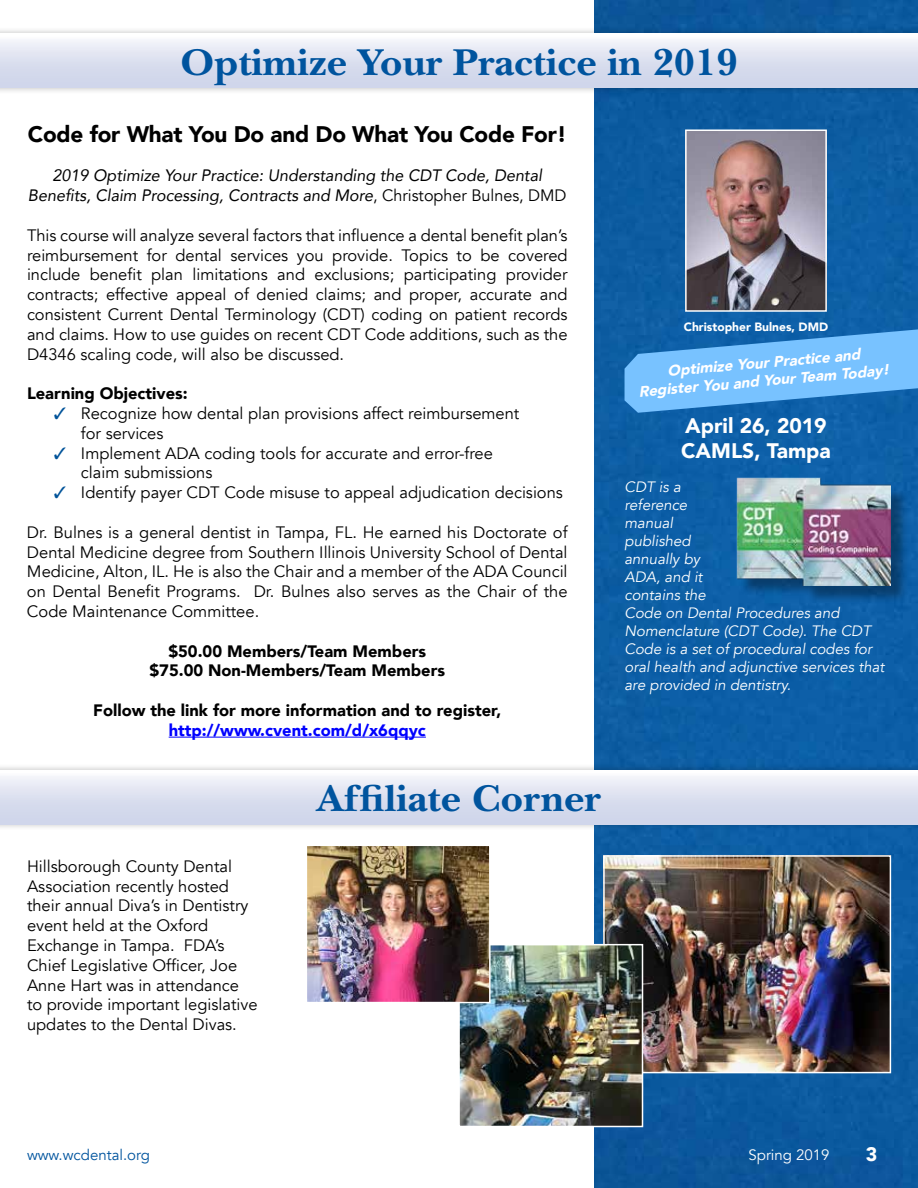
<style>
.page{position:relative;width:918px;height:1188px;background:#fff}
.page>*{position:absolute;margin:0;border:0;box-sizing:border-box;transform-origin:0 0}
.t1{font:700 39px "New Baskerville";color:#00549e;scale:1.05 1}
.t2{font:900 22.5px "Avenir";letter-spacing:-.01em;color:#000}
.t3{font:900 21px/25.2px "Avenir";color:#fff}
.t4{font:900 19.5px "Avenir";color:#fff}
.t5{font:16.5px/19.8px "Avenir";color:#000}
.t6{font:italic 16.5px/19.8px "Avenir";color:#000;text-align:center}
.t7{font:900 16.5px/19.8px "Avenir";color:#000;text-align:center}
.t8{font:900 16.5px "Avenir";color:#00f}
.t9{font:italic 15px/18px "Avenir";color:#fff}
.t10{font:italic 900 15px/18px "Avenir";color:#fff;text-align:center}
.t11{font:15px "Avenir";color:#00549e}
.t12{font:15px "Avenir";color:#fff}
.t13{font:900 12px "Avenir";color:#fff}
.s1{font-style:normal}
.s2{color:#005399}
</style>
<div class="page">
<img style="left:594px;top:0;width:324px;height:1188px">
<div style="left:0;top:27px;width:918px;height:68px;background:#000;opacity:.2"></div>
<div style="left:0;top:34px;width:918px;height:54px;background:linear-gradient(to bottom,#f7f7fb,#c9d0e8)"></div>
<div style="left:0;top:763px;width:918px;height:68px;background:#000;opacity:.2"></div>
<div style="left:0;top:770px;width:918px;height:54px;background:linear-gradient(to bottom,#f7f8fb,#c9d0e7)"></div>
<hr style="left:169px;top:737px;width:257px;height:1px;background:#00f">
<img style="left:688px;top:132px;width:136px;height:177px">
<div style="left:685px;top:129px;width:142px;height:183px;border:2px solid #fff"></div>
<svg style="left:625px;top:328px;width:293px;height:86px;background:#55a2e2"></svg>
<div style="left:740px;top:480px;width:169px;height:124px;background:#000;opacity:.35"></div>
<img style="left:737px;top:477px;width:154px;height:108px">
<img style="left:606px;top:858px;width:282px;height:212px">
<div style="left:603px;top:855px;width:288px;height:218px;border:2px solid #fff"></div>
<img style="left:461px;top:947px;width:179px;height:177px">
<div style="left:458px;top:944px;width:185px;height:183px;border:2px solid #fff"></div>
<img style="left:309px;top:848px;width:179px;height:152px">
<div style="left:306px;top:845px;width:185px;height:158px;border:2px solid #fff"></div>
<h1 class="t1" style="left:180px;top:40px;width:532px">Optimize Your Practice in 2019</h1>
<h2 class="t2" style="left:28px;top:115px;width:540px">Code for What You Do and Do What You Code For!</h2>
<p class="t6" style="left:28px;top:166px;width:540px">2019 Optimize Your Practice: Understanding the CDT Code, Dental<br>Benefits, Claim Processing, Contracts and More<span class="s1">, Christopher Bulnes, DMD</span></p>
<p class="t5" style="left:27px;top:226px;width:542px;text-align:justify">This course will analyze several factors that influence a dental benefit plan’s reimbursement for dental services you provide. Topics to be covered include benefit plan limitations and exclusions; participating provider contracts; effective appeal of denied claims; and proper, accurate and consistent Current Dental Terminology (CDT) coding on patient records and claims. How to use guides on recent CDT Code additions, such as the D4346 scaling code, will also be discussed.</p>
<p class="t7" style="left:27px;top:383px;width:162px">Learning Objectives:</p>
<p class="t5" style="left:81px;top:404px;width:440px;text-indent:-27px"><span class="s2">✓</span> Recognize how dental plan provisions affect reimbursement for services</p>
<p class="t5" style="left:81px;top:443px;width:413px;text-indent:-27px"><span class="s2">✓</span> Implement ADA coding tools for accurate and error-free claim submissions</p>
<p class="t5" style="left:54px;top:483px;width:510px"><span class="s2">✓</span> Identify payer CDT Code misuse to appeal adjudication decisions</p>
<p class="t5" style="left:27px;top:523px;width:542px;text-align:justify">Dr. Bulnes is a general dentist in Tampa, FL. He earned his Doctorate of Dental Medicine degree from Southern Illinois University School of Dental Medicine, Alton, IL. He is also the Chair and a member of the ADA Council on Dental Benefit Programs. Dr. Bulnes also serves as the Chair of the Code Maintenance Committee.</p>
<p class="t7" style="left:149px;top:641px;width:297px">$50.00 Members/Team Members $75.00 Non-Members/Team Members</p>
<p class="t7" style="left:93px;top:700px;width:410px">Follow the link for more information and to register,</p>
<p class="t8" style="left:169px;top:716px;width:259px">http://www.cvent.com/d/x6qqyc</p>
<p class="t5" style="left:27px;top:857px;width:232px">Hillsborough County Dental<br>Association recently hosted their annual Diva’s in Dentistry event held at the Oxford<br>Exchange in Tampa. FDA’s<br>Chief Legislative Officer, Joe<br>Anne Hart was in attendance to provide important legislative updates to the Dental Divas.</p>
<h1 class="t1" style="left:317px;top:776px;width:272px">Affiliate Corner</h1>
<p class="t13" style="left:684px;top:317px;width:145px">Christopher Bulnes, DMD</p>
<p class="t10" style="left:636px;top:365px;width:253px;rotate:-5deg">Optimize Your Practice and<br>Register You and Your Team Today!</p>
<p class="t3" style="left:681px;top:413px;width:151px">April 26, 2019<br>CAMLS, Tampa</p>
<p class="t9" style="left:625px;top:478px;width:261px">CDT is a<br>reference<br>manual<br>published<br>annually by<br>ADA, and it<br>contains the<br>Code on Dental Procedures and<br>Nomenclature (CDT Code). The CDT<br>Code is a set of procedural codes for oral health and adjunctive services that are provided in dentistry.</p>
<p class="t11" style="left:27px;top:1146px;width:125px">www.wcdental.org</p>
<p class="t12" style="left:748px;top:1146px;width:83px">Spring 2019</p>
<p class="t4" style="left:866px;top:1138px;width:13px">3</p>
</div>
